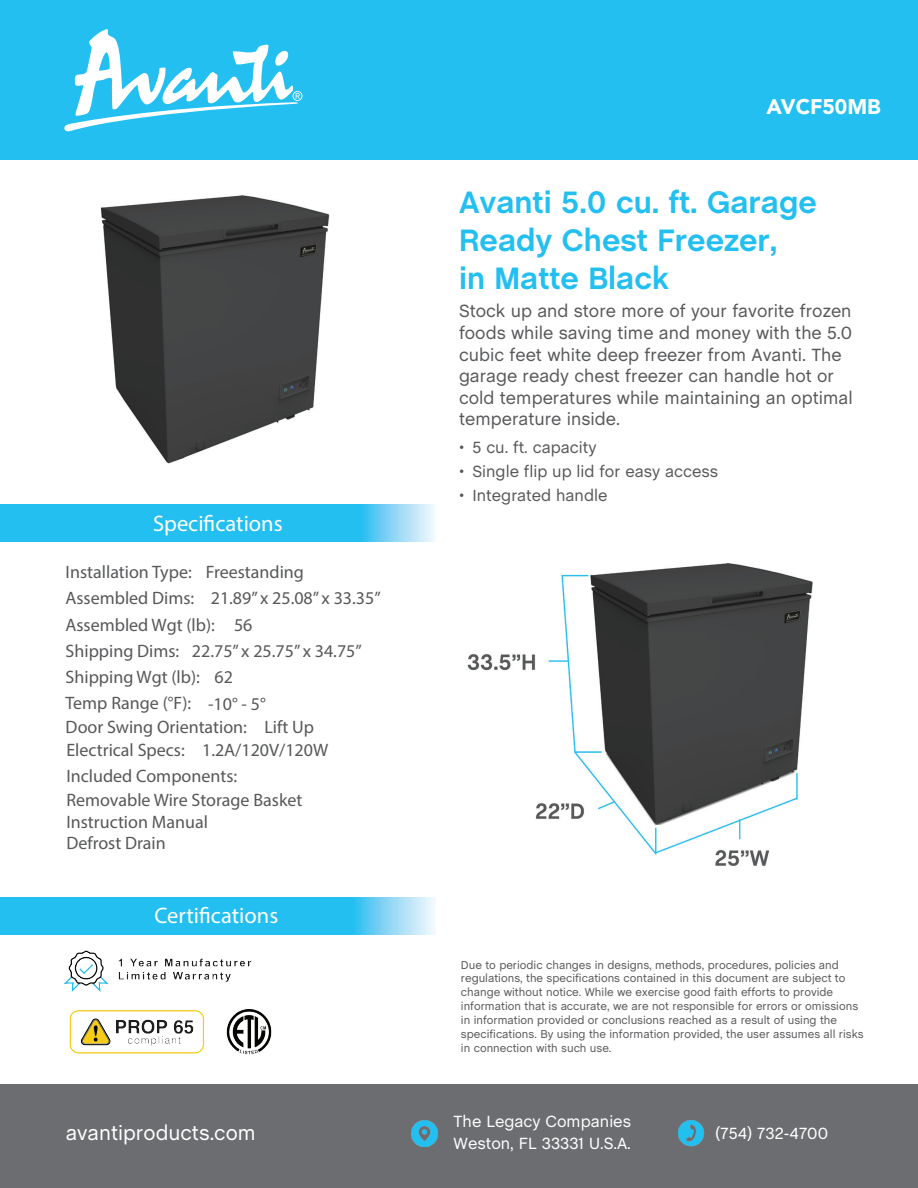
<style>
.page{position:relative;width:918px;height:1188px;background:#fff}
.page>*{position:absolute;margin:0;border:0;box-sizing:border-box;transform-origin:0 0}
.t1{font:700 31.5px/37.8px "Chalet";color:#23bff0}
.t2{font:22.5px "Myriad Pro";color:#fff}
.t3{font:21px "Chalet";color:#fff}
.t4{font:900 21px "Avenir LT Std";color:#fff}
.t5{font:18px/26.4px "Myriad Pro";color:#57585a}
.t6{font:18px/21.6px "Chalet";color:#57585a}
.t7{font:16.5px "Chalet";color:#57585a}
.t8{font:16.5px/21.6px "Chalet";color:#fff}
.t9{font:11.55px/13.8px "Chalet";color:#57585a}
</style>
<div class="page">
<div style="left:0;top:0;width:918px;height:160px;background:#23bff0"></div>
<div style="left:0;top:1084px;width:918px;height:104px;background:#6c6d70"></div>
<svg style="left:64px;top:29px;width:238px;height:103px"></svg>
<img style="left:411px;top:1120px;width:27px;height:26px">
<img style="left:678px;top:1120px;width:27px;height:27px">
<img style="left:467px;top:563px;width:346px;height:303px">
<img style="left:70px;top:950px;width:182px;height:32px">
<img style="left:64px;top:961px;width:143px;height:93px">
<img style="left:226px;top:1009px;width:46px;height:46px">
<img style="left:100px;top:195px;width:230px;height:269px">
<svg style="left:0;top:897px;width:435px;height:38px;background:#38c4f1"></svg>
<svg style="left:0;top:504px;width:435px;height:38px;background:#36c3f1"></svg>
<h3 class="t4" style="left:766px;top:94px;width:116px">AVCF50MB</h3>
<h2 class="t2" style="left:153px;top:510px;width:131px">Specifications</h2>
<h3 class="t5" style="left:66px;top:559px;width:128px">Installation Type:</h3>
<h3 class="t5" style="left:206px;top:559px;width:100px">Freestanding</h3>
<h3 class="t5" style="left:66px;top:584px;width:151px;line-height:26.8px">Assembled Dims:<br>Assembled Wgt (lb):</h3>
<h3 class="t5" style="left:211px;top:584px;width:171px">21.89” x 25.08” x 33.35”</h3>
<h3 class="t5" style="left:234px;top:611px;width:20px">56</h3>
<h3 class="t5" style="left:192px;top:637px;width:171px">22.75” x 25.75” x 34.75”</h3>
<h3 class="t5" style="left:66px;top:637px;width:115px">Shipping Dims:</h3>
<h3 class="t5" style="left:66px;top:664px;width:136px">Shipping Wgt (lb):</h3>
<h3 class="t5" style="left:208px;top:664px;width:59px;text-indent:6px">62 -10° - 5°</h3>
<h3 class="t5" style="left:66px;top:691px;width:183px;line-height:23.4px">Temp Range (°F):<br>Door Swing Orientation:</h3>
<h3 class="t5" style="left:264px;top:713px;width:51px">Lift Up</h3>
<h3 class="t5" style="left:66px;top:737px;width:120px">Electrical Specs:</h3>
<h3 class="t5" style="left:202px;top:737px;width:128px">1.2A/120V/120W</h3>
<h3 class="t5" style="left:66px;top:764px;width:238px;line-height:24.2px">Included Components:<br>Removable Wire Storage Basket</h3>
<h3 class="t5" style="left:66px;top:811px;width:143px;line-height:21.6px">Instruction Manual<br>Defrost Drain</h3>
<h2 class="t2" style="left:155px;top:902px;width:125px">Certifications</h2>
<h1 class="t1" style="left:459px;top:185px;width:359px">Avanti 5.0 cu. ft. Garage<br>Ready Chest Freezer,<br>in Matte Black</h1>
<p class="t6" style="left:459px;top:300px;width:395px">Stock up and store more of your favorite frozen foods while saving time and money with the 5.0 cubic feet white deep freezer from Avanti. The garage ready chest freezer can handle hot or cold temperatures while maintaining an optimal temperature inside.</p>
<h3 class="t7" style="left:459px;top:437px;width:139px">• 5 cu. ft. capacity</h3>
<h3 class="t7" style="left:459px;top:461px;width:261px">• Single flip up lid for easy access</h3>
<h3 class="t7" style="left:459px;top:486px;width:150px">• Integrated handle</h3>
<p class="t9" style="left:461px;top:958px;width:404px">Due to periodic changes in designs, methods, procedures, policies and regulations, the specifications contained in this document are subject to change without notice. While we exercise good faith efforts to provide information that is accurate, we are not responsible for errors or omissions in information provided or conclusions reached as a result of using the specifications. By using the information provided, the user assumes all risks in connection with such use.</p>
<h3 class="t3" style="left:66px;top:1120px;width:192px">avantiproducts.com</h3>
<h3 class="t8" style="left:454px;top:1111px;width:179px">The Legacy Companies<br>Weston, FL 33331 U.S.A.</h3>
<h3 class="t8" style="left:715px;top:1122px;width:114px">(754) 732-4700</h3>
</div>
